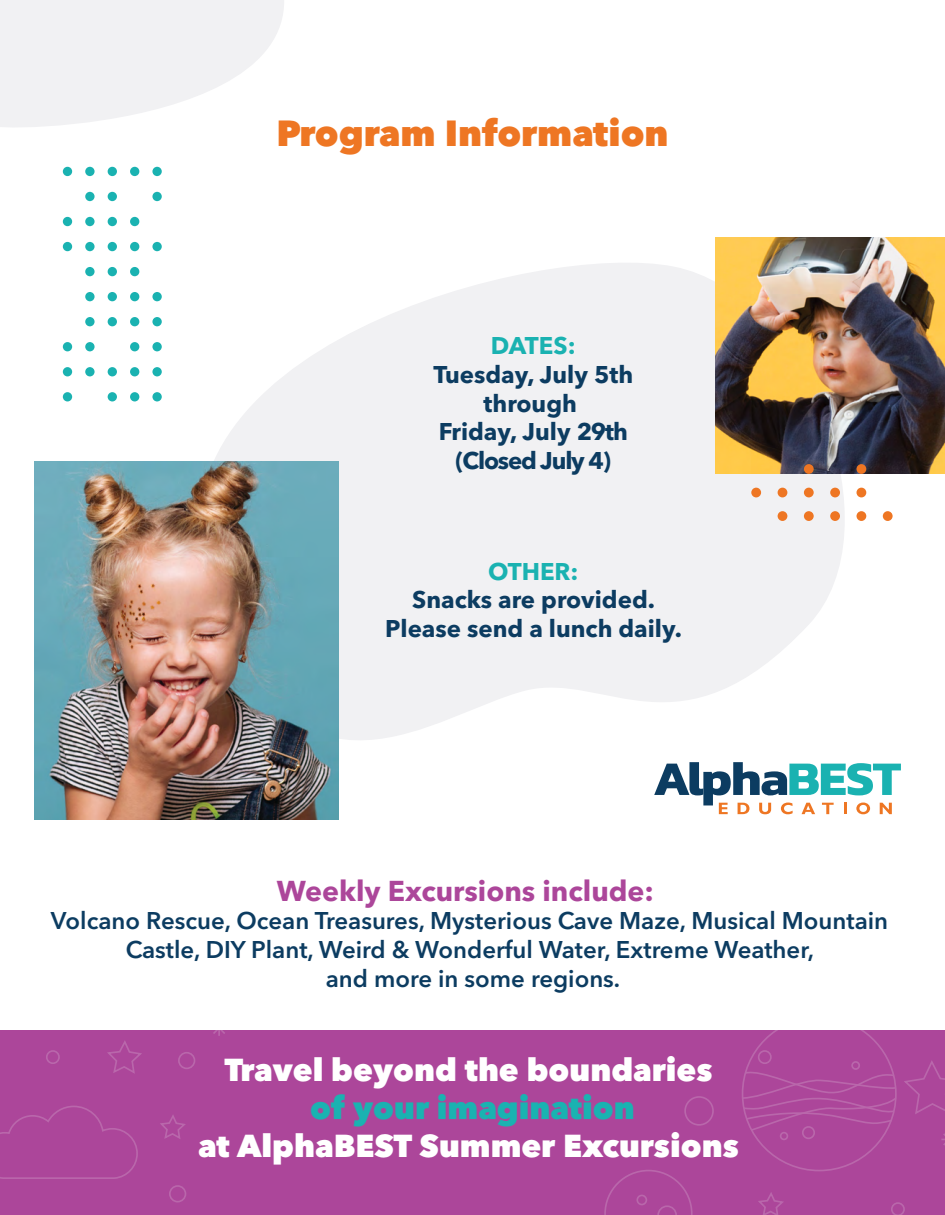
<style>
.page{position:relative;width:945px;height:1215px;background:#fff}
.page>*{position:absolute;margin:0;border:0;box-sizing:border-box;transform-origin:0 0}
.t1{font:800 36px "Avenir Next LT Pro";color:#ee7623}
.t2{font:800 31.5px "Avenir Next LT Pro";color:#fff}
.t3{font:800 31.5px "Avenir Next LT Pro";color:#1ab2b1}
.t4{font:700 28.5px "Avenir Next LT Pro";color:#ac469a}
.t5{font:600 24px/28.8px "Avenir Next LT Pro";color:#0c3c61;text-align:center}
.t6{font:700 24px/28.8px "Avenir Next LT Pro";color:#0c3c61;text-align:center}
.t7{font:700 24px "Avenir Next LT Pro";color:#1ab2b1}
</style>
<div class="page">
<div style="left:0;top:1031px;width:945px;height:184px;background:#ac469a"></div>
<svg style="left:107px;top:1041px;width:35px;height:33px"></svg>
<svg style="left:160px;top:1115px;width:26px;height:24px"></svg>
<svg style="left:758px;top:1192px;width:26px;height:23px"></svg>
<svg style="left:891px;top:1202px;width:14px;height:13px"></svg>
<div style="left:46px;top:1050px;width:14px;height:14px;border:2px solid #f1f1f3;border-radius:50%"></div>
<div style="left:169px;top:1185px;width:17px;height:18px;border:2px solid #f1f1f3;border-radius:50%"></div>
<div style="left:178px;top:1052px;width:17px;height:17px;border:2px solid #f1f1f3;border-radius:50%"></div>
<svg style="left:213px;top:1031px;width:12px;height:5px"></svg>
<svg style="left:742px;top:1031px;width:203px;height:141px"></svg>
<svg style="left:0;top:1105px;width:138px;height:74px"></svg>
<svg style="left:604px;top:1170px;width:89px;height:45px"></svg>
<div style="left:684px;top:1096px;width:30px;height:30px;border:2px solid #f1f1f3;border-radius:50%"></div>
<svg style="left:133px;top:240px;width:765px;height:580px;fill:#f1f1f3"></svg>
<svg style="left:654px;top:762px;width:247px;height:52px"></svg>
<img style="left:35px;top:461px;width:303px;height:359px">
<img style="left:716px;top:238px;width:229px;height:235px">
<svg style="left:63px;top:167px;width:99px;height:234px"></svg>
<div style="left:751px;top:488px;width:10px;height:9px;background:#ee7623;border-radius:50%"></div>
<div style="left:778px;top:511px;width:9px;height:10px;background:#ee7623;border-radius:50%"></div>
<div style="left:778px;top:488px;width:9px;height:9px;background:#ee7623;border-radius:50%"></div>
<div style="left:804px;top:511px;width:10px;height:10px;background:#ee7623;border-radius:50%"></div>
<div style="left:804px;top:488px;width:10px;height:9px;background:#ee7623;border-radius:50%"></div>
<div style="left:804px;top:464px;width:10px;height:10px;background:#ee7623;border-radius:50%"></div>
<div style="left:830px;top:511px;width:10px;height:10px;background:#ee7623;border-radius:50%"></div>
<div style="left:830px;top:488px;width:10px;height:9px;background:#ee7623;border-radius:50%"></div>
<div style="left:857px;top:511px;width:9px;height:10px;background:#ee7623;border-radius:50%"></div>
<div style="left:857px;top:488px;width:9px;height:9px;background:#ee7623;border-radius:50%"></div>
<div style="left:857px;top:464px;width:9px;height:10px;background:#ee7623;border-radius:50%"></div>
<div style="left:883px;top:511px;width:10px;height:10px;background:#ee7623;border-radius:50%"></div>
<svg style="left:0;top:0;width:284px;height:127px;fill:#f1f1f3"></svg>
<h1 class="t1" style="left:276px;top:111px;width:394px">Program Information</h1>
<p class="t7" style="left:491px;top:331px;width:86px">DATES:</p>
<p class="t6" style="left:433px;top:360px;width:201px">Tuesday, July 5th through<br>Friday, July 29th (Closed July 4)</p>
<p class="t7" style="left:488px;top:557px;width:92px">OTHER:</p>
<p class="t6" style="left:385px;top:585px;width:298px">Snacks are provided.<br>Please send a lunch daily.</p>
<p class="t4" style="left:277px;top:873px;width:379px">Weekly Excursions include:</p>
<p class="t5" style="left:51px;top:906px;width:839px">Volcano Rescue, Ocean Treasures, Mysterious Cave Maze, Musical Mountain<br>Castle, DIY Plant, Weird &amp; Wonderful Water, Extreme Weather,<br>and more in some regions.</p>
<h2 class="t2" style="left:225px;top:1050px;width:489px">Travel beyond the boundaries</h2>
<h2 class="t3" style="left:310px;top:1088px;width:326px">of your imagination</h2>
<h2 class="t2" style="left:198px;top:1126px;width:542px">at AlphaBEST Summer Excursions</h2>
</div>
